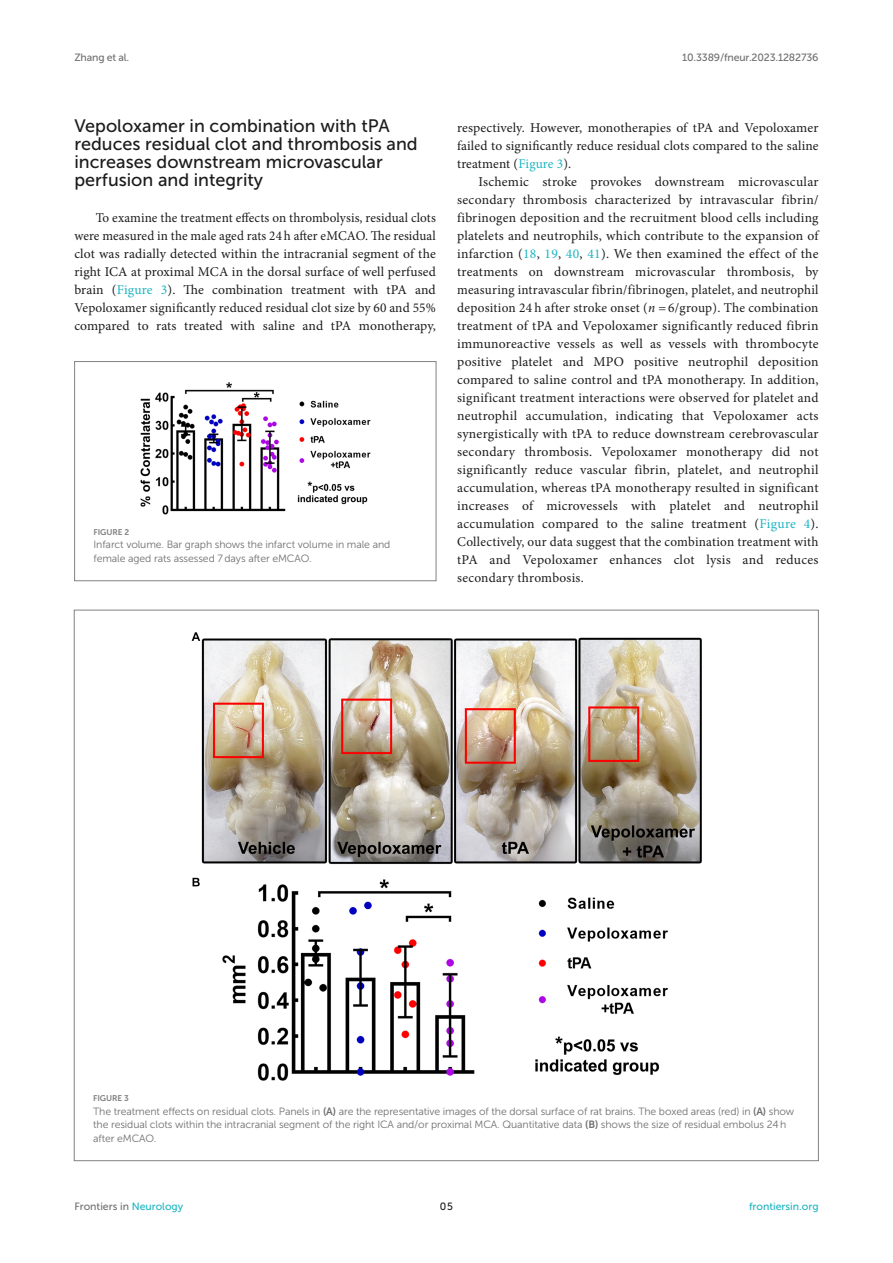
<style>
.page{position:relative;width:893px;height:1263px;background:#fff}
.page>*{position:absolute;margin:0;border:0;box-sizing:border-box;transform-origin:0 0}
.HEAD_2{font:18px/18px "Museo Sans 500";color:#1b1c1b}
.TEXT{font:13.5px/18px "Minion Pro";letter-spacing:.02em;color:#1b1c1b;text-align:justify}
.TEXT_FLUSH{font:13.5px/18px "Minion Pro";letter-spacing:.01em;color:#1b1c1b;text-align:justify}
.FIG_LEG{font:10.5px/13.5px "Museo Sans 300";letter-spacing:-.01em;color:#706f70}
.t1{font:10.5px "Museo Sans 500";letter-spacing:-.015em;color:#706f70}
.t2{font:10.5px "Museo Sans 500";color:#1db5c3}
.t3{font:10.5px "Museo Sans 500";color:#1b1c1b}
.FIG_HD{font:8.25px "Museo Sans 700";letter-spacing:-.01em;color:#7e7f7f}
.s1{color:#1db5c3}
.s2{font-style:italic}
.s3{font-family:"Museo Sans 700"}
</style>
<div class="page">
<img style="left:140px;top:382px;width:231px;height:133px">
<div style="left:74px;top:361px;width:362px;height:220px;border:1px solid #808285"></div>
<img style="left:191px;top:632px;width:511px;height:449px">
<p class="t1" style="left:74px;top:51px;width:56px">Zhang et al.</p>
<p class="t1" style="left:682px;top:51px;width:138px">10.3389/fneur.2023.1282736</p>
<p class="HEAD_2" style="left:74px;top:117px;width:345px">Vepoloxamer in combination with tPA reduces residual clot and thrombosis and increases downstream microvascular perfusion and integrity</p>
<p class="TEXT_FLUSH" style="left:74px;top:209px;width:363px;text-indent:21px">To examine the treatment effects on thrombolysis, residual clots were measured in the male aged rats 24 h after eMCAO. The residual clot was radially detected within the intracranial segment of the right ICA at proximal MCA in the dorsal surface of well perfused brain (<span class="s1">Figure 3</span>). The combination treatment with tPA and Vepoloxamer significantly reduced residual clot size by 60 and 55% compared to rats treated with saline and tPA monotherapy,</p>
<p class="FIG_HD" style="left:94px;top:527px;width:37px">FIGURE 2</p>
<p class="FIG_LEG" style="left:94px;top:538px;width:298px">Infarct volume. Bar graph shows the infarct volume in male and female aged rats assessed 7 days after eMCAO.</p>
<p class="TEXT_FLUSH" style="left:457px;top:119px;width:363px">respectively. However, monotherapies of tPA and Vepoloxamer failed to significantly reduce residual clots compared to the saline treatment (<span class="s1">Figure 3</span>).</p>
<p class="TEXT" style="left:457px;top:173px;width:363px;text-indent:21px">Ischemic stroke provokes downstream microvascular secondary thrombosis characterized by intravascular fibrin/ fibrinogen deposition and the recruitment blood cells including platelets and neutrophils, which contribute to the expansion of infarction (<span class="s1">18</span>, <span class="s1">19</span>, <span class="s1">40</span>, <span class="s1">41</span>). We then examined the effect of the treatments on downstream microvascular thrombosis, by measuring intravascular fibrin/fibrinogen, platelet, and neutrophil deposition 24 h after stroke onset (<span class="s2">n</span> = 6/group). The combination treatment of tPA and Vepoloxamer significantly reduced fibrin immunoreactive vessels as well as vessels with thrombocyte positive platelet and MPO positive neutrophil deposition compared to saline control and tPA monotherapy. In addition, significant treatment interactions were observed for platelet and neutrophil accumulation, indicating that Vepoloxamer acts synergistically with tPA to reduce downstream cerebrovascular secondary thrombosis. Vepoloxamer monotherapy did not significantly reduce vascular fibrin, platelet, and neutrophil accumulation, whereas tPA monotherapy resulted in significant increases of microvessels with platelet and neutrophil accumulation compared to the saline treatment (<span class="s1">Figure 4</span>).<br>Collectively, our data suggest that the combination treatment with tPA and Vepoloxamer enhances clot lysis and reduces secondary thrombosis.</p>
<p class="FIG_HD" style="left:93px;top:1094px;width:37px">FIGURE 3</p>
<p class="FIG_LEG" style="left:93px;top:1104px;width:703px">The treatment effects on residual clots. Panels in <span class="s3">(A)</span> are the representative images of the dorsal surface of rat brains. The boxed areas (red) in <span class="s3">(A)</span> show the residual clots within the intracranial segment of the right ICA and/or proximal MCA. Quantitative data <span class="s3">(B)</span> shows the size of residual embolus 24 h after eMCAO.</p>
<p class="t1" style="left:74px;top:1200px;width:110px">Frontiers in <span class="s1">Neurology</span></p>
<p class="t3" style="left:440px;top:1200px;width:14px">05</p>
<p class="t2" style="left:749px;top:1200px;width:71px">frontiersin.org</p>
</div>
